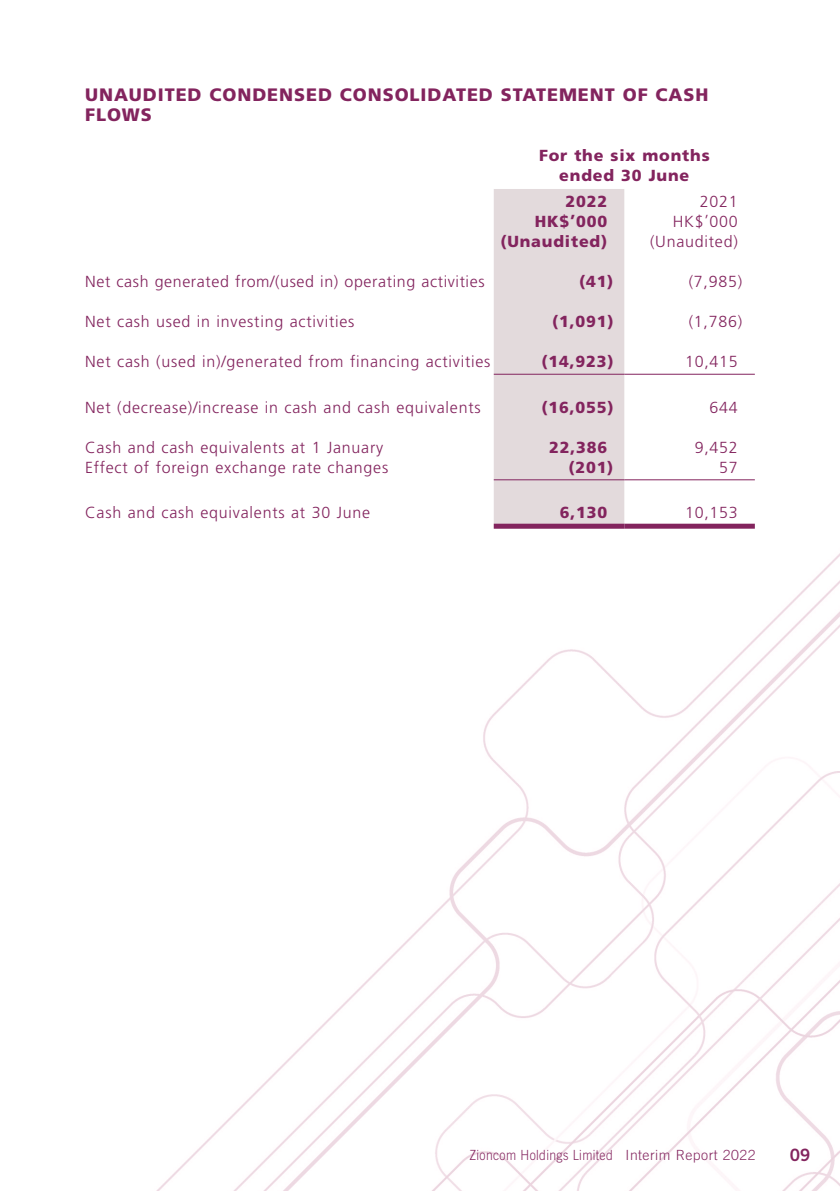
<style>
.page{position:relative;width:840px;height:1191px;background:#fff}
.page>*{position:absolute;margin:0;border:0;box-sizing:border-box;transform-origin:0 0}
.t1{font:900 18px/20px "Frutiger LT Std";letter-spacing:.05em;color:#83245e}
.t2{font:17px "Trade Gothic LT Std Bd 2";color:#83245e}
.t3{font:300 16px "Frutiger LT Std";letter-spacing:.05em;color:#83245e}
.t4{font:900 16px/20px "Frutiger LT Std";letter-spacing:.05em;color:#83245e;text-align:center}
.t5{font:300 14px "Trade Gothic LT Std";letter-spacing:.03em;color:#83245e;scale:.87 1}
</style>
<div class="page">
<img style="left:156px;top:189px;width:683px;height:1002px">
<div style="left:493px;top:189px;width:131px;height:334px;background:#e3dadc"></div>
<hr style="left:493px;top:374px;width:131px;height:1px;background:#83245e">
<hr style="left:624px;top:374px;width:130px;height:1px;background:#83245e">
<hr style="left:493px;top:479px;width:131px;height:1px;background:#83245e">
<hr style="left:624px;top:479px;width:130px;height:1px;background:#83245e">
<div style="left:493px;top:523px;width:131px;height:5px;background:#83245e"></div>
<div style="left:624px;top:523px;width:130px;height:5px;background:#83245e"></div>
<p class="t1" style="left:85px;top:85px;width:624px">UNAUDITED CONDENSED CONSOLIDATED STATEMENT OF CASH<br>FLOWS</p>
<p class="t4" style="left:538px;top:146px;width:172px">For the six months ended 30 June</p>
<p class="t4" style="left:565px;top:191px;width:43px">2022</p>
<p class="t3" style="left:699px;top:192px;width:39px">2021</p>
<p class="t4" style="left:534px;top:211px;width:74px">HK$’000</p>
<p class="t3" style="left:672px;top:212px;width:67px">HK$’000</p>
<p class="t4" style="left:500px;top:231px;width:108px">(Unaudited)</p>
<p class="t3" style="left:649px;top:232px;width:89px">(Unaudited)</p>
<p class="t3" style="left:85px;top:272px;width:401px">Net cash generated from/(used in) operating activities</p>
<p class="t4" style="left:578px;top:271px;width:36px">(41)</p>
<p class="t3" style="left:688px;top:272px;width:55px">(7,985)</p>
<p class="t3" style="left:85px;top:312px;width:271px">Net cash used in investing activities</p>
<p class="t4" style="left:551px;top:311px;width:63px">(1,091)</p>
<p class="t3" style="left:688px;top:312px;width:55px">(1,786)</p>
<p class="t3" style="left:85px;top:352px;width:406px">Net cash (used in)/generated from financing activities</p>
<p class="t4" style="left:541px;top:351px;width:74px">(14,923)</p>
<p class="t3" style="left:684px;top:352px;width:54px">10,415</p>
<p class="t3" style="left:85px;top:398px;width:397px">Net (decrease)/increase in cash and cash equivalents</p>
<p class="t4" style="left:541px;top:397px;width:74px">(16,055)</p>
<p class="t3" style="left:709px;top:398px;width:30px">644</p>
<p class="t3" style="left:85px;top:438px;width:299px">Cash and cash equivalents at 1 January</p>
<p class="t4" style="left:549px;top:437px;width:59px">22,386</p>
<p class="t3" style="left:694px;top:438px;width:45px">9,452</p>
<p class="t3" style="left:85px;top:458px;width:304px">Effect of foreign exchange rate changes</p>
<p class="t4" style="left:568px;top:457px;width:47px">(201)</p>
<p class="t3" style="left:718px;top:458px;width:20px">57</p>
<p class="t3" style="left:85px;top:503px;width:286px">Cash and cash equivalents at 30 June</p>
<p class="t4" style="left:559px;top:502px;width:49px">6,130</p>
<p class="t3" style="left:684px;top:503px;width:54px">10,153</p>
<p class="t5" style="left:469px;top:1146px;width:330px">Zioncom Holdings Limited Interim Report 2022</p>
<p class="t2" style="left:789px;top:1144px;width:22px">09</p>
</div>
